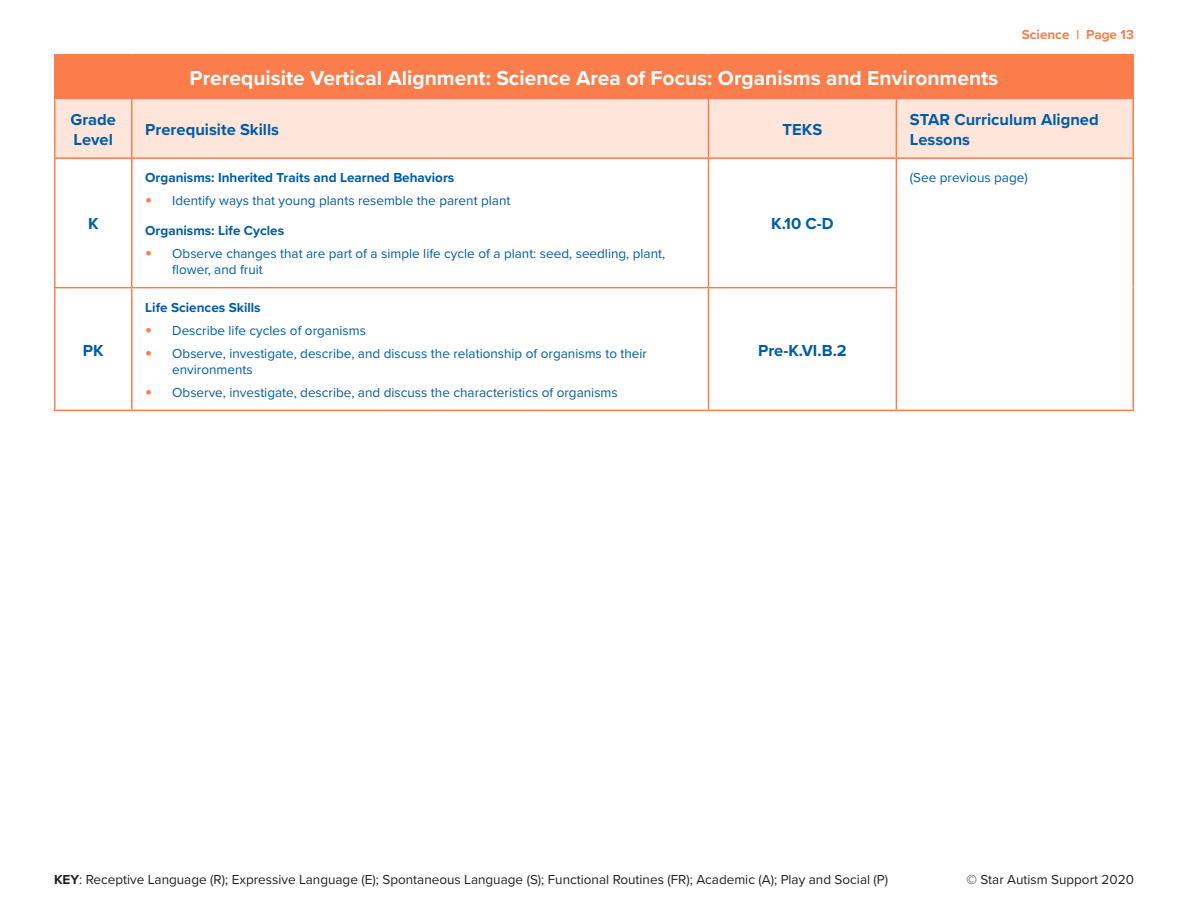
<style>
.page{position:relative;width:1188px;height:918px;background:#fff}
.page>*{position:absolute;margin:0;border:0;box-sizing:border-box;transform-origin:0 0}
.Table_Header{font:700 21px "Proxima Nova";color:#fff}
.Table_Subheader{font:700 16.5px/19.8px "Proxima Nova";color:#005ca7}
.Grade_Level_and_TEKS{font:700 16.5px "Proxima Nova";color:#005ca7}
.Aligned_Lessons_-_Bo{font:13.5px/16.2px "Proxima Nova";color:#005ca7}
.t1{font:13.5px "Proxima Nova";color:#231f20}
.Aligned_Lessons_-_He{font:700 13.5px "Proxima Nova";color:#005ca7}
.t2{font:700 13.5px "Proxima Nova";color:#fb7d4c}
.s1{font-weight:700;font-size:19.5px;color:#fb7d4c}
.s2{font-weight:700}
</style>
<div class="page">
<div style="left:55px;top:55px;width:1078px;height:43px;background:#fb7d4c"></div>
<div style="left:56px;top:99px;width:1076px;height:58px;background:#ffe5da"></div>
<hr style="left:54px;top:99px;width:2px;height:58px;background:#fb7d4c">
<hr style="left:131px;top:99px;width:2px;height:58px;background:#fb7d4c">
<hr style="left:708px;top:99px;width:1px;height:58px;background:#fb7d4c">
<hr style="left:896px;top:99px;width:1px;height:58px;background:#fb7d4c">
<hr style="left:1132px;top:99px;width:2px;height:58px;background:#fb7d4c">
<hr style="left:54px;top:157px;width:78px;height:2px;background:#fb7d4c">
<hr style="left:54px;top:159px;width:2px;height:128px;background:#fb7d4c">
<hr style="left:132px;top:157px;width:576px;height:2px;background:#fb7d4c">
<hr style="left:131px;top:159px;width:2px;height:128px;background:#fb7d4c">
<hr style="left:708px;top:157px;width:188px;height:2px;background:#fb7d4c">
<hr style="left:708px;top:159px;width:1px;height:128px;background:#fb7d4c">
<hr style="left:896px;top:157px;width:238px;height:2px;background:#fb7d4c">
<hr style="left:896px;top:159px;width:1px;height:128px;background:#fb7d4c">
<hr style="left:1132px;top:159px;width:2px;height:129px;background:#fb7d4c">
<hr style="left:54px;top:287px;width:78px;height:1px;background:#fb7d4c">
<hr style="left:54px;top:288px;width:2px;height:122px;background:#fb7d4c">
<hr style="left:132px;top:287px;width:576px;height:1px;background:#fb7d4c">
<hr style="left:131px;top:288px;width:2px;height:122px;background:#fb7d4c">
<hr style="left:708px;top:287px;width:189px;height:1px;background:#fb7d4c">
<hr style="left:708px;top:288px;width:1px;height:122px;background:#fb7d4c">
<hr style="left:896px;top:288px;width:1px;height:122px;background:#fb7d4c">
<hr style="left:1132px;top:288px;width:2px;height:122px;background:#fb7d4c">
<hr style="left:54px;top:410px;width:78px;height:1px;background:#fb7d4c">
<hr style="left:132px;top:410px;width:576px;height:1px;background:#fb7d4c">
<hr style="left:708px;top:410px;width:188px;height:1px;background:#fb7d4c">
<hr style="left:896px;top:410px;width:238px;height:1px;background:#fb7d4c">
<hr style="left:54px;top:54px;width:78px;height:2px;background:#fb7d4c">
<hr style="left:54px;top:55px;width:2px;height:43px;background:#fb7d4c">
<hr style="left:132px;top:54px;width:576px;height:2px;background:#fb7d4c">
<hr style="left:708px;top:54px;width:188px;height:2px;background:#fb7d4c">
<hr style="left:896px;top:54px;width:238px;height:2px;background:#fb7d4c">
<hr style="left:1132px;top:55px;width:2px;height:43px;background:#fb7d4c">
<hr style="left:54px;top:98px;width:78px;height:1px;background:#fb7d4c">
<hr style="left:132px;top:98px;width:576px;height:1px;background:#fb7d4c">
<hr style="left:708px;top:98px;width:188px;height:1px;background:#fb7d4c">
<hr style="left:896px;top:98px;width:238px;height:1px;background:#fb7d4c">
<p class="Table_Header" style="left:190px;top:62px;width:810px">Prerequisite Vertical Alignment: Science Area of Focus: Organisms and Environments</p>
<p class="t2" style="left:1022px;top:24px;width:114px">Science | Page 13</p>
<p class="Table_Subheader" style="left:70px;top:109px;width:47px">Grade<br>Level</p>
<p class="Table_Subheader" style="left:145px;top:119px;width:135px">Prerequisite Skills</p>
<p class="Table_Subheader" style="left:783px;top:119px;width:41px">TEKS</p>
<p class="Table_Subheader" style="left:910px;top:109px;width:190px">STAR Curriculum Aligned<br>Lessons</p>
<p class="Grade_Level_and_TEKS" style="left:88px;top:212px;width:12px">K</p>
<p class="Grade_Level_and_TEKS" style="left:83px;top:338px;width:22px">PK</p>
<p class="Aligned_Lessons_-_He" style="left:145px;top:168px;width:311px">Organisms: Inherited Traits and Learned Behaviors</p>
<p class="Aligned_Lessons_-_Bo" style="left:145px;top:192px;width:367px"><span class="s1">•</span> Identify ways that young plants resemble the parent plant</p>
<p class="Aligned_Lessons_-_He" style="left:145px;top:220px;width:140px">Organisms: Life Cycles</p>
<p class="Aligned_Lessons_-_Bo" style="left:172px;top:245px;width:494px;text-indent:-27px"><span class="s1">•</span> Observe changes that are part of a simple life cycle of a plant: seed, seedling, plant, flower, and fruit</p>
<p class="Aligned_Lessons_-_He" style="left:145px;top:297px;width:117px">Life Sciences Skills</p>
<p class="Aligned_Lessons_-_Bo" style="left:145px;top:322px;width:222px"><span class="s1">•</span> Describe life cycles of organisms</p>
<p class="Aligned_Lessons_-_Bo" style="left:172px;top:345px;width:476px;text-indent:-27px"><span class="s1">•</span> Observe, investigate, describe, and discuss the relationship of organisms to their environments</p>
<p class="Aligned_Lessons_-_Bo" style="left:145px;top:384px;width:474px"><span class="s1">•</span> Observe, investigate, describe, and discuss the characteristics of organisms</p>
<p class="Grade_Level_and_TEKS" style="left:771px;top:212px;width:64px">K.10 C-D</p>
<p class="Grade_Level_and_TEKS" style="left:758px;top:338px;width:90px">Pre-K.VI.B.2</p>
<p class="Aligned_Lessons_-_Bo" style="left:910px;top:169px;width:119px">(See previous page)</p>
<p class="t1" style="left:54px;top:870px;width:836px"><span class="s2">KEY</span>: Receptive Language (R); Expressive Language (E); Spontaneous Language (S); Functional Routines (FR); Academic (A); Play and Social (P)</p>
<p class="t1" style="left:967px;top:870px;width:169px">© Star Autism Support 2020</p>
</div>
